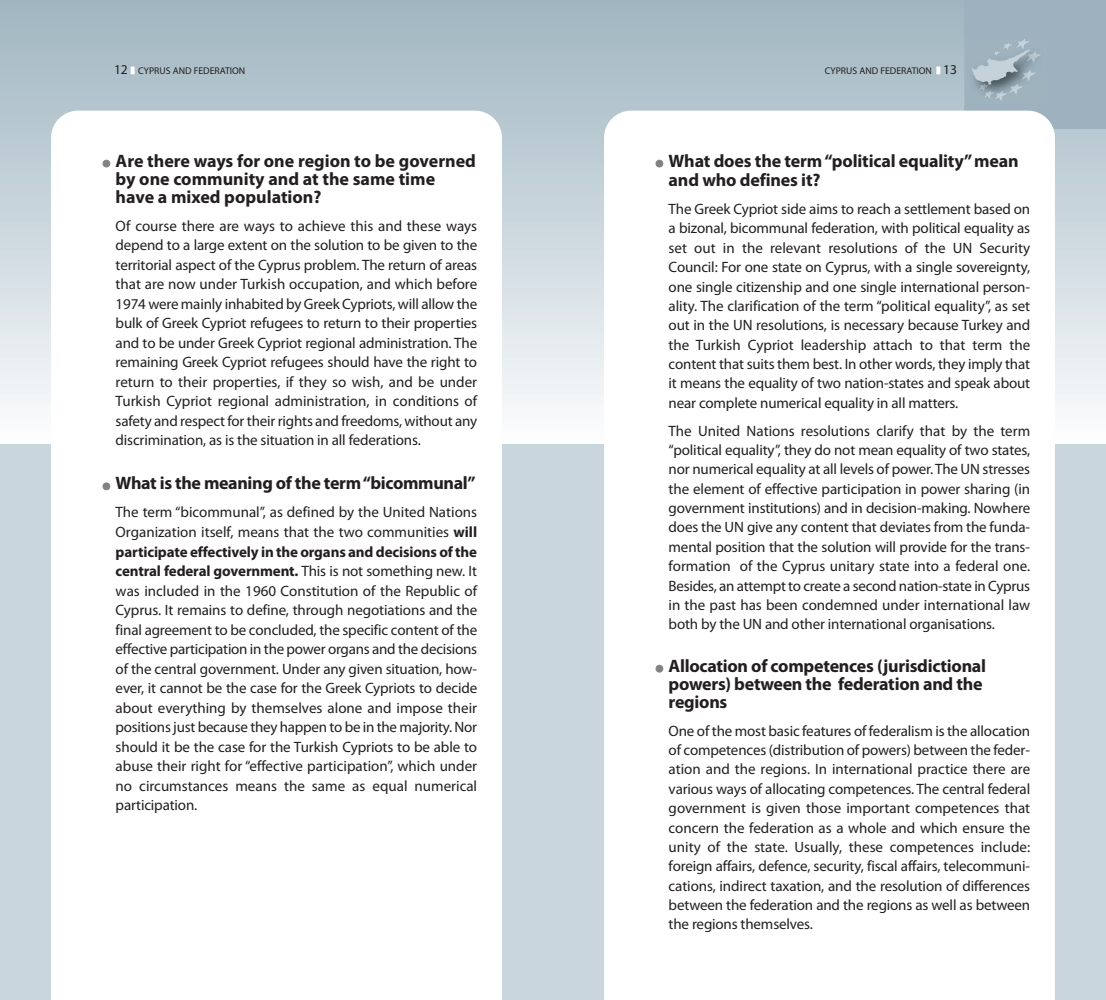
<style>
.page{position:relative;width:1106px;height:1000px;background:#fff}
.page>*{position:absolute;margin:0;border:0;box-sizing:border-box;transform-origin:0 0}
.t1{font:700 18px/18px "Myriad Pro";letter-spacing:-.01em;color:#231f20}
.t2{font:15px/19.4px "Myriad Pro";letter-spacing:-.01em;color:#231f20;text-align:justify}
.t3{font:9.75px "Myriad Pro";color:#231f20}
.s1{font-size:13.5px}
.s2{color:#fff}
.s3{color:#808285}
.s4{font-weight:700}
</style>
<div class="page">
<div style="left:0;top:0;width:1106px;height:446px;background:linear-gradient(to bottom,#9fb5c0,#fbfcfd)"></div>
<div style="left:551px;top:445px;width:555px;height:554px;background:#cad6dd"></div>
<div style="left:0;top:444px;width:552px;height:555px;background:#cad6dd"></div>
<div style="left:51px;top:111px;width:451px;height:888px;background:#fff"></div>
<div style="left:964px;top:0;width:142px;height:128px;background:#9db2be"></div>
<img style="left:961px;top:38px;width:17px;height:66px">
<svg style="left:978px;top:39px;width:55px;height:62px"></svg>
<img style="left:1008px;top:86px;width:15px;height:9px">
<img style="left:1030px;top:70px;width:5px;height:11px">
<img style="left:1030px;top:51px;width:11px;height:12px">
<img style="left:969px;top:46px;width:61px;height:40px">
<div style="left:604px;top:111px;width:450px;height:888px;background:#fff"></div>
<p class="t3" style="left:114px;top:67px;width:133px"><span class="s1">12</span> <span class="s2">■</span> CYPRUS AND FEDERATION</p>
<p class="t3" style="left:825px;top:67px;width:134px">CYPRUS AND FEDERATION <span class="s2">■</span> <span class="s1">13</span></p>
<p class="t1" style="left:116px;top:153px;width:362px;text-indent:-13px"><span class="s3">●</span> Are there ways for one region to be governed by one community and at the same time have a mixed population?</p>
<p class="t2" style="left:116px;top:217px;width:363px">Of course there are ways to achieve this and these ways depend to a large extent on the solution to be given to the territorial aspect of the Cyprus problem. The return of areas that are now under Turkish occupation, and which before 1974 were mainly inhabited by Greek Cypriots, will allow the bulk of Greek Cypriot refugees to return to their properties and to be under Greek Cypriot regional administration. The remaining Greek Cypriot refugees should have the right to return to their properties, if they so wish, and be under Turkish Cypriot regional administration, in conditions of safety and respect for their rights and freedoms, without any discrimination, as is the situation in all federations.</p>
<p class="t1" style="left:103px;top:476px;width:374px"><span class="s3">●</span> What is the meaning of the term “bicommunal”</p>
<p class="t2" style="left:116px;top:504px;width:363px">The term “bicommunal”, as defined by the United Nations Organization itself, means that the two communities <span class="s4">will participate effectively in the organs and decisions of the central federal government.</span> This is not something new. It was included in the 1960 Constitution of the Republic of Cyprus. It remains to define, through negotiations and the final agreement to be concluded, the specific content of the effective participation in the power organs and the decisions of the central government. Under any given situation, how&shy;ever, it cannot be the case for the Greek Cypriots to decide about everything by themselves alone and impose their positions just because they happen to be in the majority. Nor should it be the case for the Turkish Cypriots to be able to abuse their right for “effective participation”, which under no circumstances means the same as equal numerical participation.</p>
<p class="t1" style="left:668px;top:152px;width:351px;line-height:19.5px;text-indent:-13px"><span class="s3">●</span> What does the term “political equality” mean and who defines it?</p>
<p class="t2" style="left:668px;top:200px;width:363px">The Greek Cypriot side aims to reach a settlement based on a bizonal, bicommunal federation, with political equality as set out in the relevant resolutions of the UN Security Council: For one state on Cyprus, with a single sovereignty, one single citizenship and one single international person&shy;ality. The clarification of the term “political equality”, as set out in the UN resolutions, is necessary because Turkey and the Turkish Cypriot leadership attach to that term the content that suits them best. In other words, they imply that it means the equality of two nation-states and speak about near complete numerical equality in all matters.</p>
<p class="t2" style="left:668px;top:422px;width:363px">The United Nations resolutions clarify that by the term “political equality”, they do not mean equality of two states, nor numerical equality at all levels of power. The UN stresses the element of effective participation in power sharing (in government institutions) and in decision-making. Nowhere does the UN give any content that deviates from the funda&shy;mental position that the solution will provide for the trans&shy;formation of the Cyprus unitary state into a federal one.<br>Besides, an attempt to create a second nation-state in Cyprus in the past has been condemned under international law both by the UN and other international organisations.</p>
<p class="t1" style="left:668px;top:658px;width:319px;text-indent:-13px"><span class="s3">●</span> Allocation of competences (jurisdictional powers) between the federation and the regions</p>
<p class="t2" style="left:668px;top:722px;width:363px">One of the most basic features of federalism is the allocation of competences (distribution of powers) between the feder&shy;ation and the regions. In international practice there are various ways of allocating competences. The central federal government is given those important competences that concern the federation as a whole and which ensure the unity of the state. Usually, these competences include: foreign affairs, defence, security, fiscal affairs, telecommuni&shy;cations, indirect taxation, and the resolution of differences between the federation and the regions as well as between the regions themselves.</p>
</div>
